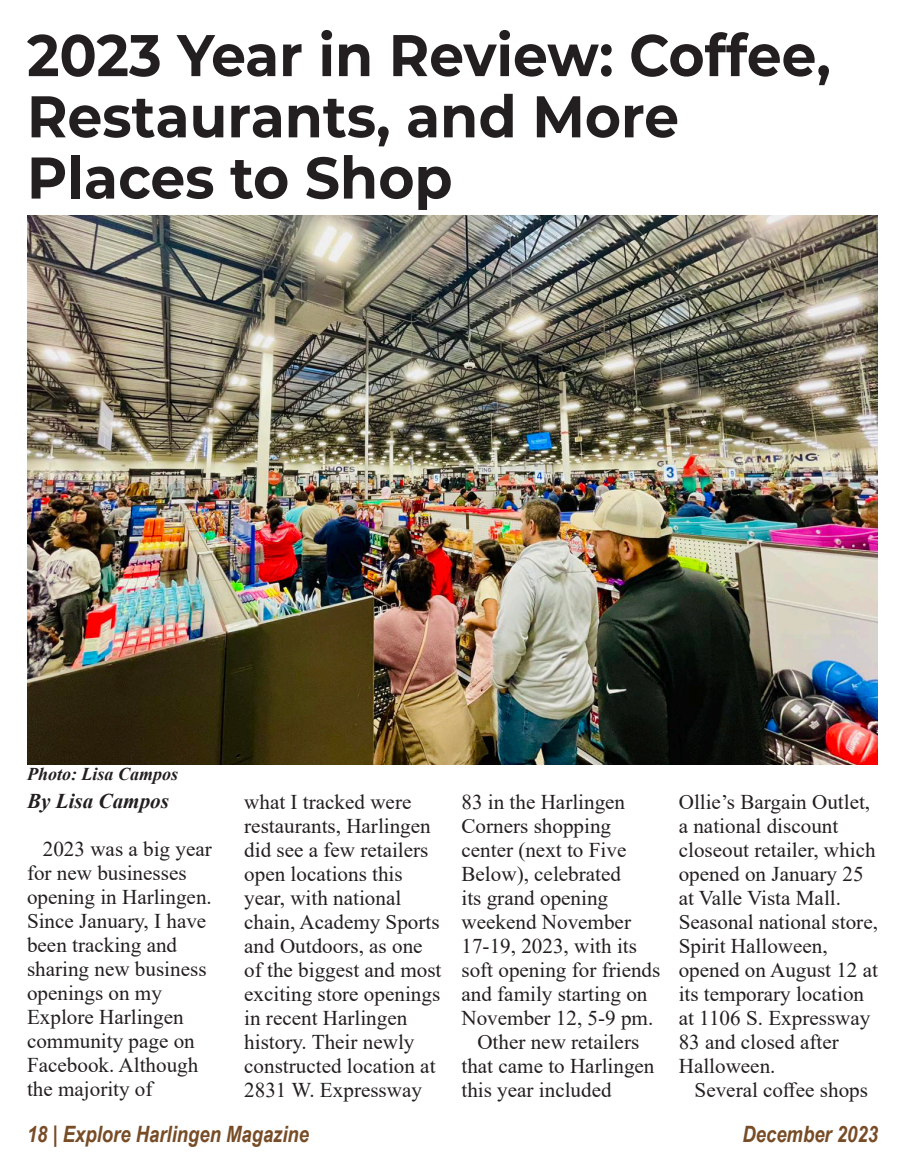
<style>
.page{position:relative;width:905px;height:1175px;background:#fff}
.page>*{position:absolute;margin:0;border:0;box-sizing:border-box;transform-origin:0 0}
.HEADLINE_1{font:700 58.65px/61.2px "Montserrat";color:#231f20;scale:.94 1}
.t1{font:italic 700 22.5px "Arial Narrow";color:#774c26}
.t2{font:21px/24px "Times New Roman";color:#231f20}
.t3{font:italic 700 21px "Times New Roman";color:#231f20}
.t4{font:italic 700 18px "Times New Roman";color:#231f20}
</style>
<div class="page">
<img style="left:27px;top:216px;width:851px;height:549px">
<p class="HEADLINE_1" style="left:27px;top:22px;width:856px">2023 Year in Review: Coffee,<br>Restaurants, and More<br>Places to Shop</p>
<p class="t4" style="left:27px;top:761px;width:153px">Photo: Lisa Campos</p>
<p class="t3" style="left:27px;top:786px;width:143px">By Lisa Campos</p>
<p class="t2" style="left:27px;top:836px;width:186px;text-indent:16px">2023 was a big year for new businesses opening in Harlingen.<br>Since January, I have been tracking and sharing new business openings on my<br>Explore Harlingen community page on<br>Facebook. Although the majority of</p>
<p class="t2" style="left:244px;top:789px;width:199px">what I tracked were restaurants, Harlingen did see a few retailers open locations this year, with national chain, Academy Sports and Outdoors, as one of the biggest and most exciting store openings in recent Harlingen history. Their newly constructed location at<br>2831 W. Expressway</p>
<p class="t2" style="left:461px;top:789px;width:200px">83 in the Harlingen<br>Corners shopping center (next to Five<br>Below), celebrated<br>its grand opening weekend November<br>17-19, 2023, with its soft opening for friends and family starting on<br>November 12, 5-9 pm.</p>
<p class="t2" style="left:461px;top:1029px;width:194px;text-indent:16px">Other new retailers that came to Harlingen this year included</p>
<p class="t2" style="left:678px;top:789px;width:201px">Ollie’s Bargain Outlet, a national discount closeout retailer, which opened on January 25 at Valle Vista Mall.<br>Seasonal national store,<br>Spirit Halloween, opened on August 12 at its temporary location at 1106 S. Expressway<br>83 and closed after<br>Halloween.</p>
<p class="t2" style="left:694px;top:1077px;width:175px">Several coffee shops</p>
<p class="t1" style="left:27px;top:1117px;width:284px">18 | Explore Harlingen Magazine</p>
<p class="t1" style="left:742px;top:1117px;width:137px">December 2023</p>
</div>
